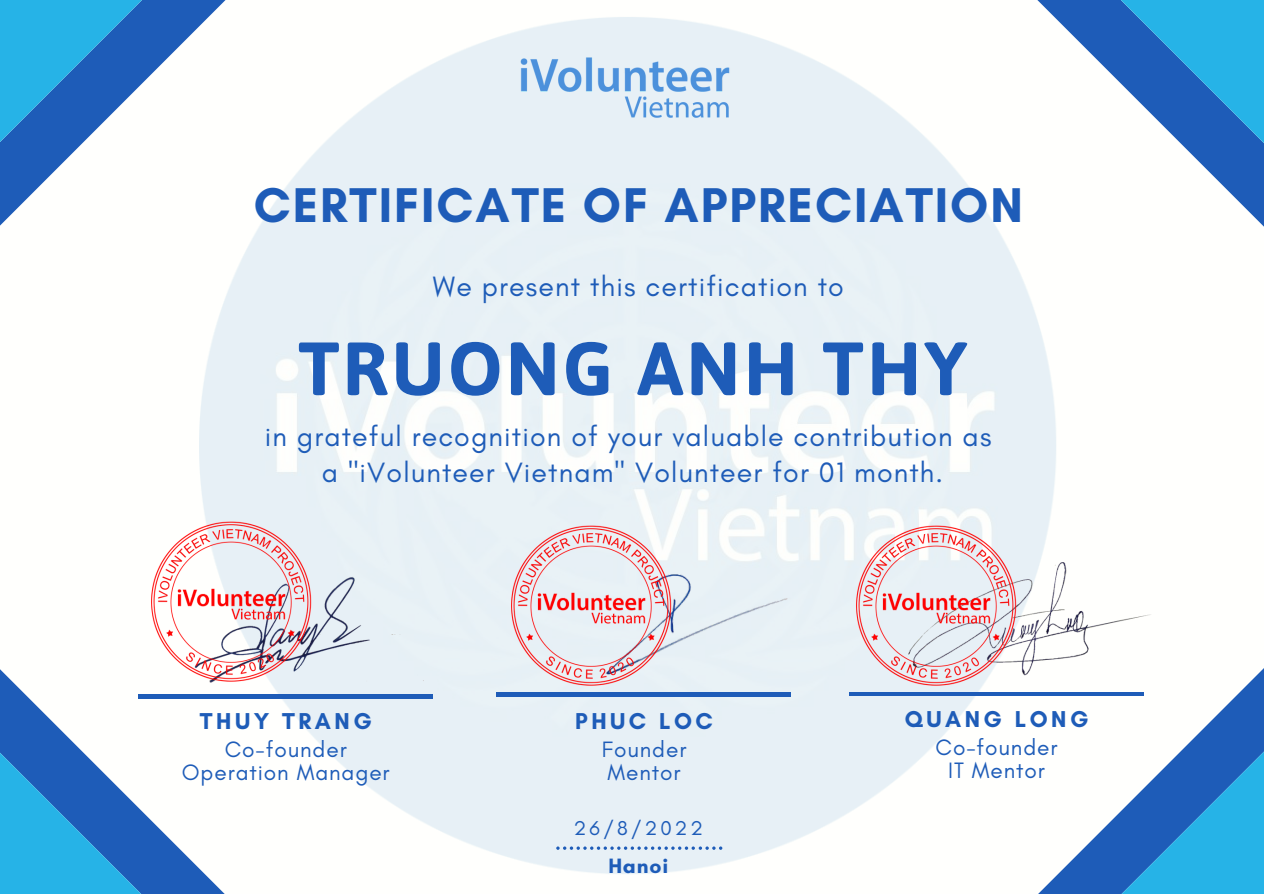
<style>
.page{position:relative;width:1264px;height:894px;background:#fff}
.page>*{position:absolute;margin:0;border:0;box-sizing:border-box;transform-origin:0 0}
.t1{font:700 75.15px "Asap";letter-spacing:.04em;color:#1e5cb8}
.t2{font:700 49.65px "Glacial Indifference";letter-spacing:.04em;color:#1e5cb8}
.t3{font:28.5px/36px "Glacial Indifference";letter-spacing:.04em;color:#1e5cb8;text-align:center}
.t4{font:700 23.4px "Glacial Indifference";letter-spacing:.15em;color:#1e5cb8}
.t5{font:22.65px/22.5px "Glacial Indifference";letter-spacing:.04em;color:#1e5cb8;text-align:center}
.t6{font:700 21.15px "Glacial Indifference";letter-spacing:.04em;color:#1e5cb8}
.t7{font:20.4px "Glacial Indifference";letter-spacing:.15em;color:#1e5cb8}
</style>
<div class="page">
<img style="left:200px;top:41px;width:862px;height:833px">
<svg style="left:0;top:41px;width:330px;height:245px"></svg>
<svg style="left:0;top:0;width:246px;height:202px"></svg>
<svg style="left:933px;top:41px;width:330px;height:245px"></svg>
<svg style="left:1016px;top:0;width:247px;height:202px"></svg>
<svg style="left:556px;top:846px;width:170px;height:3px"></svg>
<svg style="left:746px;top:846px;width:7px;height:3px"></svg>
<svg style="left:773px;top:846px;width:7px;height:3px"></svg>
<svg style="left:807px;top:846px;width:7px;height:3px"></svg>
<img style="left:484px;top:17px;width:286px;height:142px">
<hr style="left:496px;top:692px;width:294px;height:3px;background:#1e5cb8">
<div style="left:695px;top:560px;width:95px;height:127px;background:#e7f0f6"></div>
<img style="left:1040px;top:563px;width:27px;height:45px">
<hr style="left:139px;top:694px;width:294px;height:4px;background:#1e5cb8">
<div style="left:335px;top:544px;width:106px;height:143px;background:#e7f0f6"></div>
<img style="left:830px;top:511px;width:210px;height:189px">
<img style="left:484px;top:511px;width:211px;height:189px">
<img style="left:151px;top:507px;width:184px;height:187px">
<svg style="left:0;top:608px;width:329px;height:266px"></svg>
<svg style="left:0;top:692px;width:246px;height:201px"></svg>
<svg style="left:933px;top:608px;width:330px;height:266px"></svg>
<svg style="left:1016px;top:692px;width:247px;height:201px"></svg>
<h2 class="t2" style="left:254px;top:174px;width:770px">CERTIFICATE OF APPRECIATION</h2>
<p class="t3" style="left:433px;top:268px;width:412px">We present this certification to</p>
<h1 class="t1" style="left:298px;top:325px;width:670px">TRUONG ANH THY</h1>
<p class="t3" style="left:265px;top:417px;width:728px">in grateful recognition of your valuable contribution as a "iVolunteer Vietnam" Volunteer for 01 month.</p>
<p class="t4" style="left:200px;top:707px;width:173px">THUY TRANG</p>
<p class="t5" style="left:182px;top:738px;width:209px">Co-founder<br>Operation Manager</p>
<p class="t4" style="left:575px;top:706px;width:139px">PHUC LOC</p>
<p class="t4" style="left:904px;top:704px;width:185px">QUANG LONG</p>
<p class="t5" style="left:935px;top:735px;width:123px">Co-founder<br>IT Mentor</p>
<p class="t5" style="left:602px;top:738px;width:86px;text-align:left">Founder<br>Mentor</p>
<p class="t7" style="left:574px;top:815px;width:130px">26/8/2022</p>
<p class="t6" style="left:608px;top:852px;width:61px">Hanoi</p>
</div>
